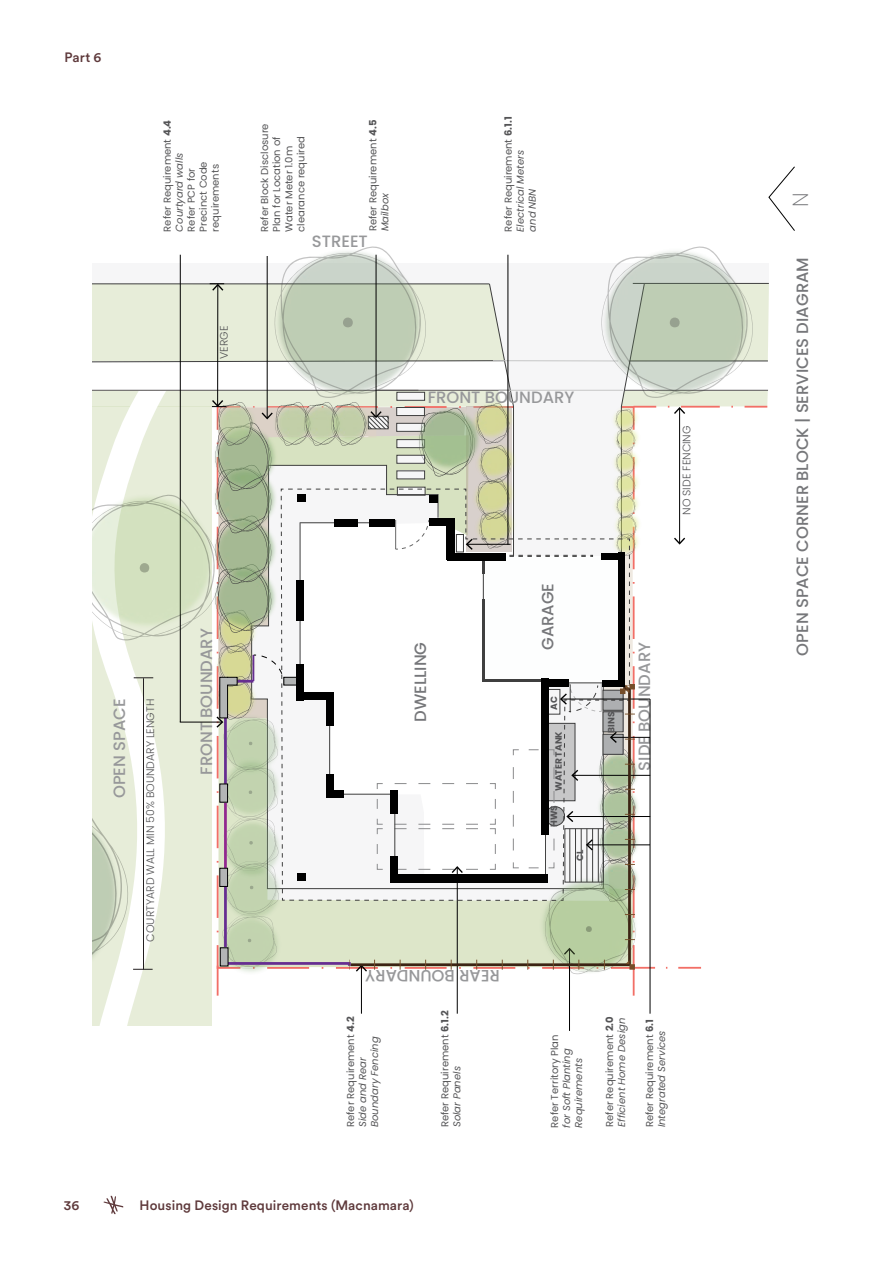
<style>
.page{position:relative;width:893px;height:1263px;background:#fff}
.page>*{position:absolute;margin:0;border:0;box-sizing:border-box;transform-origin:0 0}
.t1{font:200 21.9px "Poppins";color:#76777a}
.t2{font:500 16.35px "Poppins";color:#76777a}
.t3{font:500 13.5px "Circular Std";letter-spacing:.005em;color:#5e393b}
.t4{font:300 10.95px "Poppins";color:#545456}
.t5{font:10.05px/12px "Poppins";color:#545456}
.t6{font:italic 10.05px/12px "Poppins";color:#545456}
.t7{font:700 9.15px "Poppins";color:#545456}
.s1{font-weight:700}
.s2{font-style:italic}
.s3{font-style:normal}
.s4{font-weight:700;font-style:normal}
</style>
<div class="page">
<svg style="left:103px;top:1196px;width:20px;height:18px"></svg>
<hr style="left:650px;top:699px;width:1px;height:315px;background:#000">
<hr style="left:361px;top:966px;width:1px;height:48px;background:#000">
<hr style="left:457px;top:867px;width:1px;height:147px;background:#000">
<hr style="left:569px;top:949px;width:1px;height:82px;background:#000">
<svg style="left:92px;top:246px;width:676px;height:750px"></svg>
<div style="left:284px;top:677px;width:17px;height:8px;background:#b3b5b5"></div>
<div style="left:283px;top:677px;width:18px;height:8px;border:1px solid #000"></div>
<div style="left:296px;top:664px;width:8px;height:36px;background:#000"></div>
<div style="left:326px;top:697px;width:8px;height:28px;background:#000"></div>
<div style="left:297px;top:692px;width:37px;height:8px;background:#000"></div>
<div style="left:541px;top:679px;width:8px;height:62px;background:#000"></div>
<div style="left:618px;top:553px;width:7px;height:131px;background:#000"></div>
<div style="left:390px;top:874px;width:158px;height:8px;background:#000"></div>
<div style="left:390px;top:856px;width:8px;height:24px;background:#000"></div>
<div style="left:541px;top:741px;width:8px;height:94px;background:#000"></div>
<div style="left:297px;top:873px;width:9px;height:8px;background:#000"></div>
<div style="left:297px;top:495px;width:9px;height:7px;background:#000"></div>
<div style="left:220px;top:948px;width:8px;height:18px;background:#b3b5b5"></div>
<div style="left:220px;top:947px;width:8px;height:19px;border:1px solid #000"></div>
<svg style="left:768px;top:166px;width:27px;height:65px"></svg>
<h3 class="t3" style="left:64px;top:49px;width:38px">Part 6</h3>
<p class="t5" style="left:161px;top:232px;width:113px;rotate:-90deg">Refer Requirement <span class="s1">4.4<br></span><span class="s2">Courtyard walls</span></p>
<p class="t5" style="left:185px;top:232px;width:72px;rotate:-90deg">Refer PCP for<br>Precinct Code requirements</p>
<p class="t5" style="left:259px;top:232px;width:110px;rotate:-90deg">Refer Block Disclosure<br>Plan for Location of<br>Water Meter 1.0m clearance required</p>
<p class="t5" style="left:367px;top:231px;width:113px;rotate:-90deg">Refer Requirement <span class="s1">4.5</span></p>
<p class="t6" style="left:379px;top:231px;width:41px;rotate:-90deg">Mailbox</p>
<h2 class="t2" style="left:312px;top:231px;width:57px">STREET</h2>
<p class="t6" style="left:502px;top:232px;width:116px;rotate:-90deg"><span class="s3">Refer Requirement</span> <span class="s4">6.1.1<br></span>Electrical Meters<br>and NBN</p>
<p class="t4" style="left:218px;top:359px;width:35px;rotate:-90deg">VERGE</p>
<h2 class="t2" style="left:110px;top:798px;width:101px;rotate:-90deg">OPEN SPACE</h2>
<p class="t4" style="left:144px;top:941px;width:244px;rotate:-90deg">COURTYARD WALL MIN 50% BOUNDARY LENGTH</p>
<h2 class="t2" style="left:197px;top:775px;width:148px;rotate:-90deg">FRONT BOUNDARY</h2>
<h2 class="t2" style="left:428px;top:388px;width:148px">FRONT BOUNDARY</h2>
<h2 class="t2" style="left:411px;top:722px;width:81px;rotate:-90deg">DWELLING</h2>
<h2 class="t2" style="left:538px;top:650px;width:69px;rotate:-90deg">GARAGE</h2>
<p class="t7" style="left:549px;top:710px;width:15px;rotate:-90deg">AC</p>
<p class="t7" style="left:553px;top:791px;width:61px;rotate:-90deg">WATER TANK</p>
<p class="t7" style="left:549px;top:827px;width:23px;rotate:-90deg">HWS</p>
<p class="t7" style="left:575px;top:861px;width:13px;rotate:-90deg">CL</p>
<p class="t7" style="left:606px;top:733px;width:23px;rotate:-90deg">BINS</p>
<h2 class="t2" style="left:635px;top:770px;width:130px;rotate:-90deg">SIDE BOUNDARY</h2>
<p class="t4" style="left:680px;top:515px;width:91px;rotate:-90deg">NO SIDE FENCING</p>
<h2 class="t2" style="left:500px;top:985px;width:136px;rotate:-180deg">REAR BOUNDARY</h2>
<p class="t5" style="left:345px;top:1127px;width:112px;rotate:-90deg">Refer Requirement <span class="s1">4.2</span></p>
<p class="t6" style="left:357px;top:1127px;width:92px;rotate:-90deg">Side and Rear<br>Boundary Fencing</p>
<p class="t5" style="left:439px;top:1127px;width:118px;rotate:-90deg">Refer Requirement <span class="s1">6.1.2<br></span><span class="s2">Solar Panels</span></p>
<p class="t5" style="left:549px;top:1128px;width:95px;rotate:-90deg">Refer Territory Plan</p>
<p class="t6" style="left:561px;top:1128px;width:81px;rotate:-90deg">for Soft Planting<br>Requirements</p>
<p class="t6" style="left:604px;top:1127px;width:112px;rotate:-90deg"><span class="s3">Refer Requirement</span> <span class="s4">2.0<br></span>Efficient Home Design</p>
<p class="t5" style="left:644px;top:1127px;width:110px;rotate:-90deg">Refer Requirement <span class="s1">6.1</span></p>
<p class="t6" style="left:656px;top:1127px;width:99px;rotate:-90deg">Integrated Services</p>
<h3 class="t3" style="left:64px;top:1197px;width:17px">36</h3>
<h3 class="t3" style="left:140px;top:1197px;width:276px">Housing Design Requirements (Macnamara)</h3>
<h1 class="t1" style="left:788px;top:207px;width:16px;rotate:-90deg">N</h1>
<h2 class="t2" style="left:793px;top:656px;width:400px;rotate:-90deg">OPEN SPACE CORNER BLOCK | SERVICES DIAGRAM</h2>
</div>
